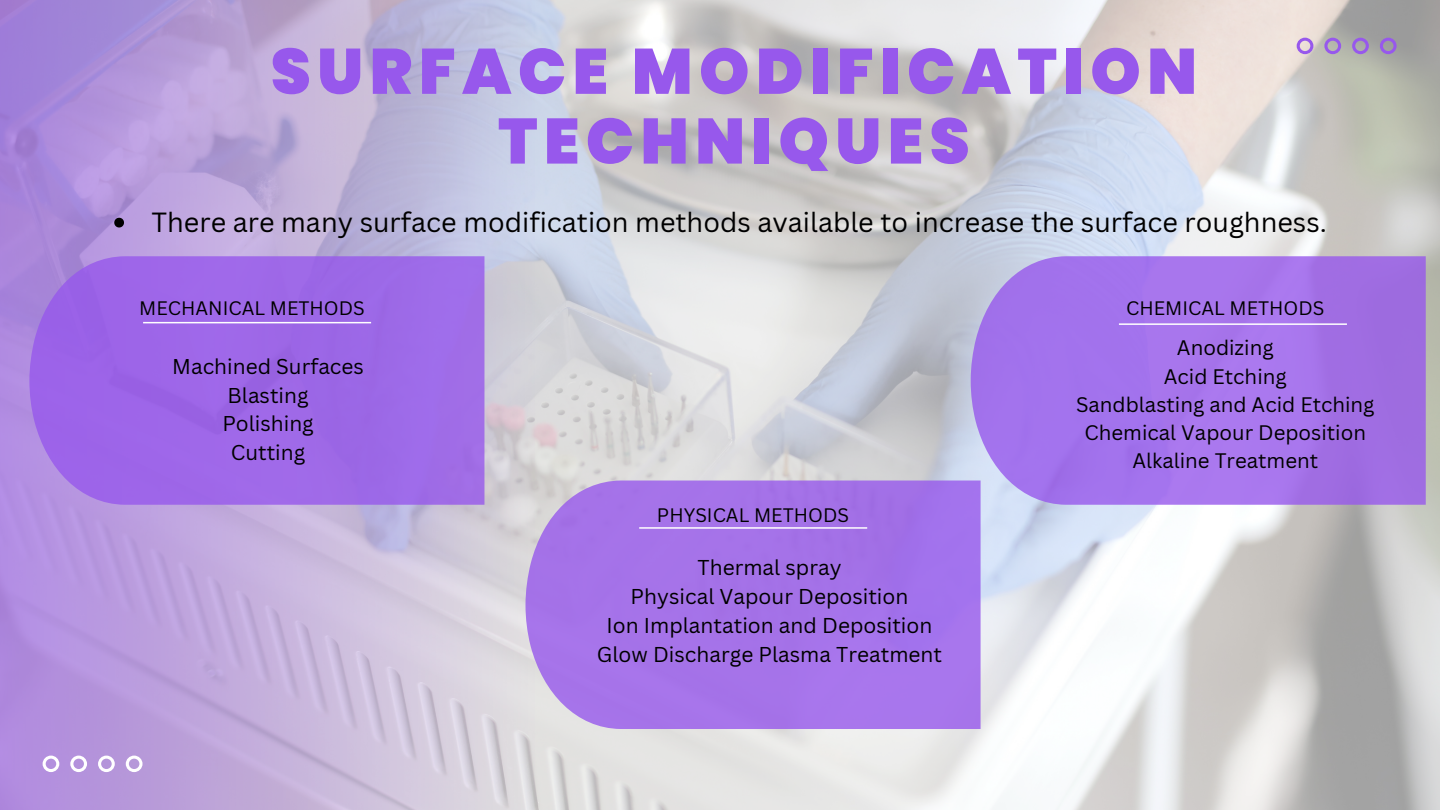
<style>
.page{position:relative;width:1440px;height:810px;background:#fff}
.page>*{position:absolute;margin:0;border:0;box-sizing:border-box;transform-origin:0 0}
.t1{font:900 64px/69.8px "Poppins";letter-spacing:.1em;color:#9758ec;text-align:center}
.t2{font:27px "Canva Sans";color:#000}
.t3{font:20.9px "Canva Sans";color:#000}
.t4{font:20.5px "Canva Sans";color:#000}
.t5{font:19px "Canva Sans";color:#000}
</style>
<div class="page">
<svg style="left:1297px;top:38px;width:100px;height:16px;background:#ac97c2"></svg>
<svg style="left:0;top:0;width:535px;height:810px;background:#b69ade"></svg>
<svg style="left:43px;top:756px;width:100px;height:16px"></svg>
<svg style="left:114px;top:218px;width:10px;height:10px"></svg>
<svg style="left:971px;top:256px;width:455px;height:249px;background:#a577e9"></svg>
<div style="left:526px;top:481px;width:455px;height:248px;background:#a573e9"></div>
<hr style="left:143px;top:322px;width:228px;height:1px;background:#fff">
<hr style="left:639px;top:527px;width:228px;height:2px;background:#fff">
<hr style="left:1119px;top:323px;width:228px;height:2px;background:#fff">
<p class="t1" style="left:271px;top:37px;width:928px">SURFACE MODIFICATION<br>TECHNIQUES</p>
<p class="t2" style="left:152px;top:203px;width:1177px">There are many surface modification methods available to increase the surface roughness.</p>
<p class="t5" style="left:139px;top:295px;width:227px">MECHANICAL METHODS</p>
<p class="t3" style="left:172px;top:351px;width:193px">Machined Surfaces</p>
<p class="t3" style="left:228px;top:380px;width:82px">Blasting</p>
<p class="t3" style="left:222px;top:409px;width:93px">Polishing</p>
<p class="t3" style="left:231px;top:438px;width:76px">Cutting</p>
<p class="t5" style="left:657px;top:502px;width:194px">PHYSICAL METHODS</p>
<p class="t3" style="left:698px;top:553px;width:145px">Thermal spray</p>
<p class="t3" style="left:631px;top:582px;width:279px">Physical Vapour Deposition</p>
<p class="t3" style="left:607px;top:611px;width:327px">Ion Implantation and Deposition</p>
<p class="t3" style="left:597px;top:639px;width:347px">Glow Discharge Plasma Treatment</p>
<p class="t5" style="left:1126px;top:295px;width:200px">CHEMICAL METHODS</p>
<p class="t4" style="left:1177px;top:333px;width:98px">Anodizing</p>
<p class="t4" style="left:1164px;top:362px;width:124px">Acid Etching</p>
<p class="t4" style="left:1076px;top:390px;width:300px">Sandblasting and Acid Etching</p>
<p class="t4" style="left:1085px;top:418px;width:283px">Chemical Vapour Deposition</p>
<p class="t4" style="left:1132px;top:447px;width:187px">Alkaline Treatment</p>
</div>
